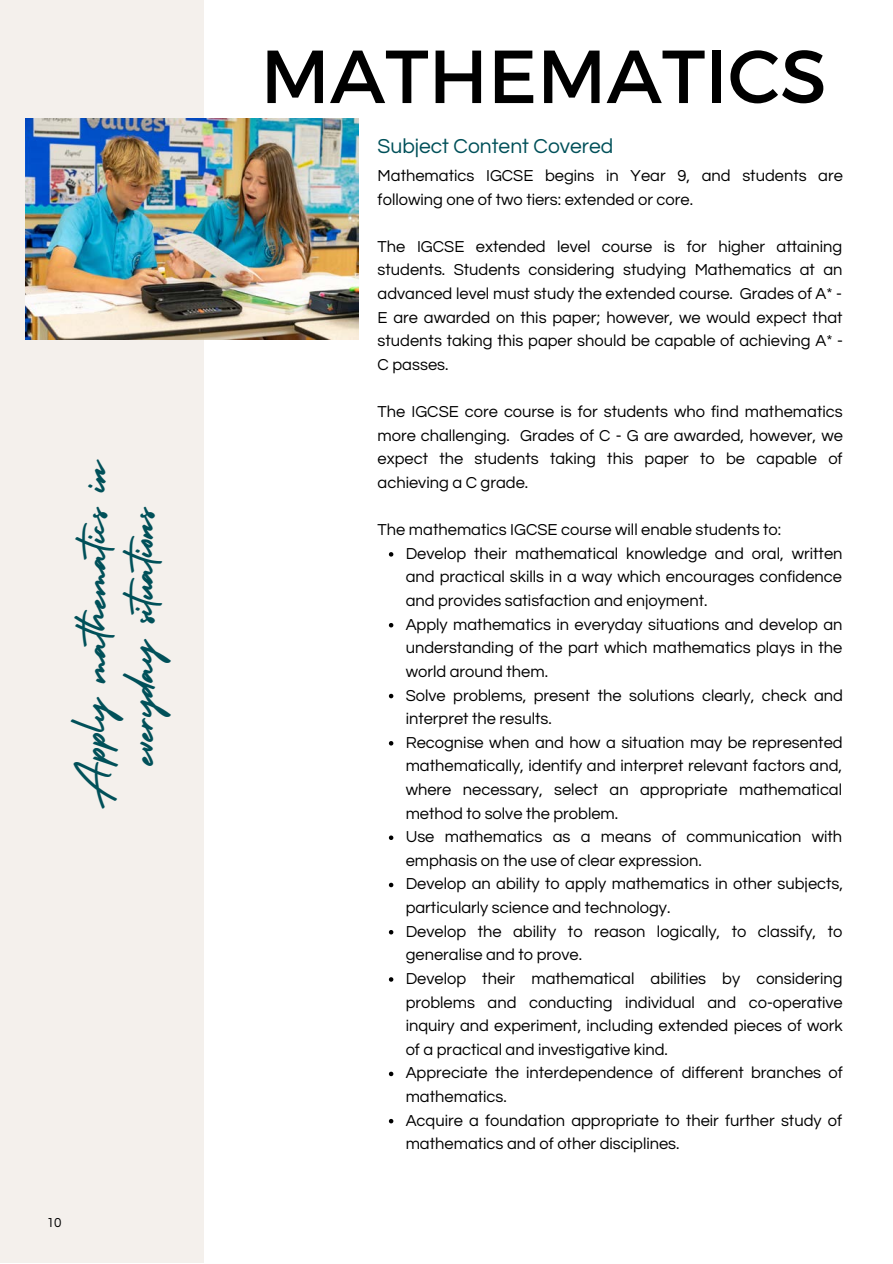
<style>
.page{position:relative;width:893px;height:1264px;background:#fff}
.page>*{position:absolute;margin:0;border:0;box-sizing:border-box;transform-origin:0 0}
.t1{font:75px "Montserrat";color:#000}
.t2{font:48px/47.2px "Holiday";color:#005059;text-align:center}
.t3{font:21px "Questrial";color:#005059}
.t4{font:16.5px/23.5px "Questrial";color:#000}
.t5{font:13.5px "Questrial";color:#000}
</style>
<div class="page">
<div style="left:0;top:0;width:204px;height:1262px;background:#f4f0ec"></div>
<img style="left:25px;top:118px;width:333px;height:221px">
<svg style="left:389px;top:552px;width:4px;height:4px"></svg>
<svg style="left:389px;top:623px;width:4px;height:4px"></svg>
<svg style="left:389px;top:693px;width:4px;height:5px"></svg>
<svg style="left:389px;top:741px;width:4px;height:4px"></svg>
<svg style="left:389px;top:835px;width:4px;height:5px"></svg>
<svg style="left:389px;top:882px;width:4px;height:5px"></svg>
<svg style="left:389px;top:930px;width:4px;height:4px"></svg>
<svg style="left:389px;top:977px;width:4px;height:4px"></svg>
<svg style="left:389px;top:1071px;width:4px;height:5px"></svg>
<svg style="left:389px;top:1118px;width:4px;height:5px"></svg>
<h2 class="t2" style="left:66px;top:809px;width:355px;rotate:-90deg">Apply mathematics in everyday situations</h2>
<p class="t5" style="left:47px;top:1215px;width:16px">10</p>
<h1 class="t1" style="left:260px;top:28px;width:567px">MATHEMATICS</h1>
<p class="t3" style="left:377px;top:136px;width:237px">Subject Content Covered</p>
<p class="t4" style="left:377px;top:164px;width:467px">Mathematics IGCSE begins in Year 9, and students are following one of two tiers: extended or core.</p>
<p class="t4" style="left:377px;top:235px;width:467px;text-align:justify">The IGCSE extended level course is for higher attaining students. Students considering studying Mathematics at an advanced level must study the extended course. Grades of A* - E are awarded on this paper; however, we would expect that students taking this paper should be capable of achieving A* - C passes.</p>
<p class="t4" style="left:377px;top:400px;width:467px;text-align:justify">The IGCSE core course is for students who find mathematics more challenging. Grades of C - G are awarded, however, we expect the students taking this paper to be capable of achieving a C grade.</p>
<p class="t4" style="left:377px;top:518px;width:405px">The mathematics IGCSE course will enable students to:</p>
<p class="t4" style="left:405px;top:542px;width:439px">Develop their mathematical knowledge and oral, written and practical skills in a way which encourages confidence and provides satisfaction and enjoyment.<br>Apply mathematics in everyday situations and develop an understanding of the part which mathematics plays in the world around them.<br>Solve problems, present the solutions clearly, check and interpret the results.<br>Recognise when and how a situation may be represented mathematically, identify and interpret relevant factors and, where necessary, select an appropriate mathematical method to solve the problem.<br>Use mathematics as a means of communication with emphasis on the use of clear expression.<br>Develop an ability to apply mathematics in other subjects, particularly science and technology.<br>Develop the ability to reason logically, to classify, to generalise and to prove.<br>Develop their mathematical abilities by considering problems and conducting individual and co-operative inquiry and experiment, including extended pieces of work of a practical and investigative kind.<br>Appreciate the interdependence of different branches of mathematics.<br>Acquire a foundation appropriate to their further study of mathematics and of other disciplines.</p>
</div>
